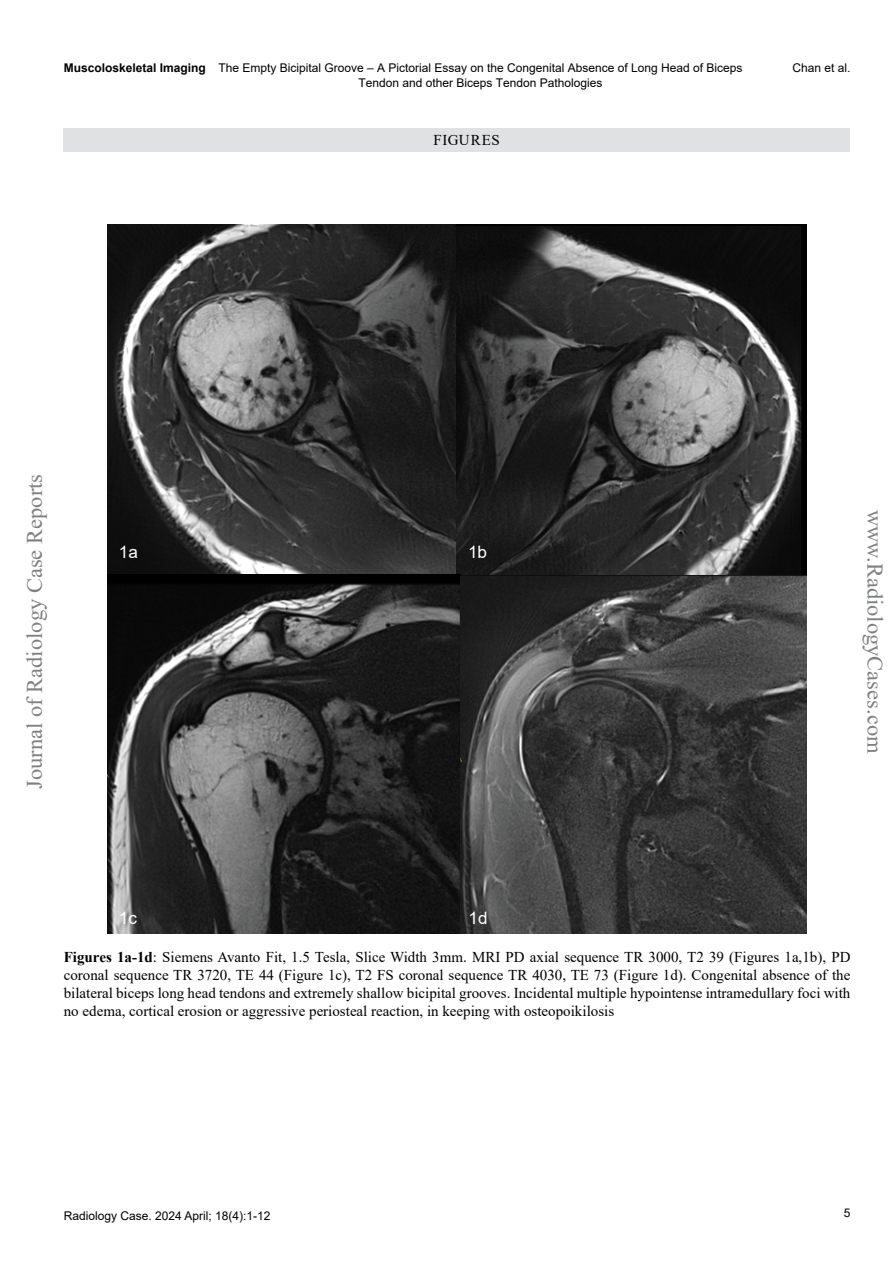
<style>
.page{position:relative;width:893px;height:1263px;background:#fff}
.page>*{position:absolute;margin:0;border:0;box-sizing:border-box;transform-origin:0 0}
.t1{font:22.5px "Times New Roman";color:#7f8080}
.t2{font:17.1px "Arial";color:#fff}
.t3{font:15px/18px "Times New Roman";color:#000;text-align:justify}
.t4{font:15px "Times New Roman";letter-spacing:.04em;color:#000}
.t5{font:12px/14.4px "Arial";color:#000}
.s1{font-weight:700}
</style>
<div class="page">
<div style="left:63px;top:128px;width:786px;height:23px;background:#e0e1e2"></div>
<img style="left:108px;top:224px;width:349px;height:350px">
<img style="left:457px;top:224px;width:349px;height:350px">
<img style="left:108px;top:574px;width:698px;height:359px">
<img style="left:108px;top:542px;width:41px;height:23px">
<img style="left:457px;top:542px;width:41px;height:23px">
<img style="left:108px;top:908px;width:40px;height:23px">
<img style="left:457px;top:908px;width:42px;height:22px">
<p class="t5" style="left:358px;top:61px;width:386px;text-indent:-295px"><span class="s1">Muscoloskeletal Imaging</span> The Empty Bicipital Groove – A Pictorial Essay on the Congenital Absence of Long Head of Biceps<br>Tendon and other Biceps Tendon Pathologies</p>
<p class="t5" style="left:792px;top:61px;width:60px">Chan et al.</p>
<p class="t4" style="left:433px;top:129px;width:68px">FIGURES</p>
<h1 class="t1" style="left:19px;top:789px;width:316px;rotate:-90deg">Journal of Radiology Case Reports</h1>
<p class="t2" style="left:119px;top:540px;width:21px">1a</p>
<p class="t2" style="left:468px;top:540px;width:21px">1b</p>
<h1 class="t1" style="left:891px;top:510px;width:245px;rotate:90deg">www.RadiologyCases.com</h1>
<p class="t2" style="left:119px;top:906px;width:20px">1c</p>
<p class="t2" style="left:469px;top:906px;width:21px">1d</p>
<p class="t3" style="left:64px;top:947px;width:788px"><span class="s1">Figures 1a-1d</span>: Siemens Avanto Fit, 1.5 Tesla, Slice Width 3mm. MRI PD axial sequence TR 3000, T2 39 (Figures 1a,1b), PD coronal sequence TR 3720, TE 44 (Figure 1c), T2 FS coronal sequence TR 4030, TE 73 (Figure 1d). Congenital absence of the bilateral biceps long head tendons and extremely shallow bicipital grooves. Incidental multiple hypointense intramedullary foci with no edema, cortical erosion or aggressive periosteal reaction, in keeping with osteopoikilosis</p>
<p class="t5" style="left:64px;top:1209px;width:208px">Radiology Case. 2024 April; 18(4):1-12</p>
<p class="t5" style="left:844px;top:1205px;width:8px">5</p>
</div>
